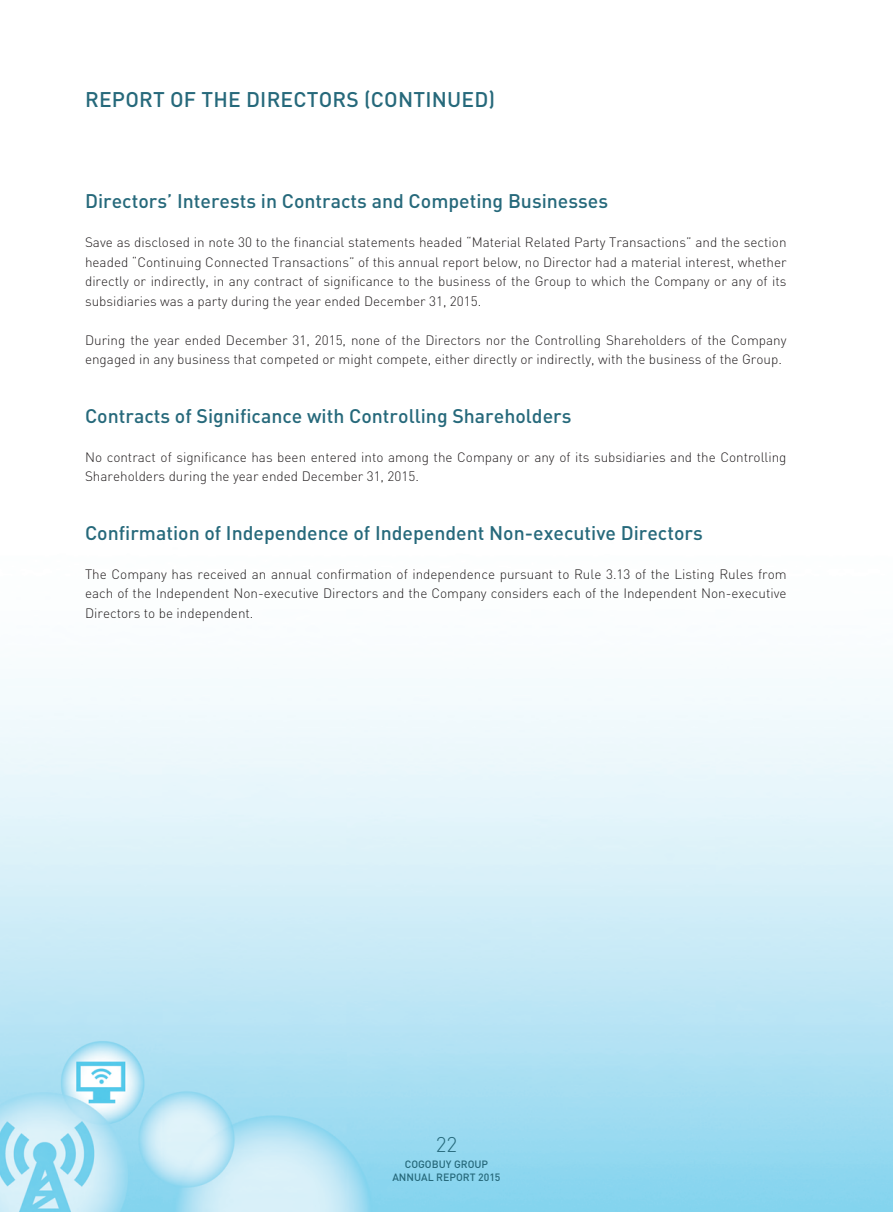
<style>
.page{position:relative;width:893px;height:1212px;background:#fff}
.page>*{position:absolute;margin:0;border:0;box-sizing:border-box;transform-origin:0 0}
.t1{font:500 21px "DIN Pro";letter-spacing:.01em;color:#26697b}
.t2{font:300 21px "DIN Pro";color:#26697b}
.t3{font:500 19.5px "DIN Pro";color:#26697b}
.t4{font:300 13.5px/19.5px "DIN Pro";color:#231f20;text-align:justify}
.t5{font:500 10.5px/13.5px "DIN Pro";color:#26697b;text-align:center}
</style>
<div class="page">
<img style="left:0;top:677px;width:893px;height:535px">
<h1 class="t1" style="left:85px;top:85px;width:412px">REPORT OF THE DIRECTORS (CONTINUED)</h1>
<h2 class="t3" style="left:85px;top:188px;width:525px">Directors’ Interests in Contracts and Competing Businesses</h2>
<p class="t4" style="left:85px;top:232px;width:703px">Save as disclosed in note 30 to the financial statements headed “Material Related Party Transactions” and the section headed “Continuing Connected Transactions” of this annual report below, no Director had a material interest, whether directly or indirectly, in any contract of significance to the business of the Group to which the Company or any of its subsidiaries was a party during the year ended December 31, 2015.</p>
<p class="t4" style="left:85px;top:329px;width:703px">During the year ended December 31, 2015, none of the Directors nor the Controlling Shareholders of the Company engaged in any business that competed or might compete, either directly or indirectly, with the business of the Group.</p>
<h2 class="t3" style="left:85px;top:402px;width:488px">Contracts of Significance with Controlling Shareholders</h2>
<p class="t4" style="left:85px;top:446px;width:703px">No contract of significance has been entered into among the Company or any of its subsidiaries and the Controlling<br>Shareholders during the year ended December 31, 2015.</p>
<h2 class="t3" style="left:85px;top:519px;width:619px">Confirmation of Independence of Independent Non-executive Directors</h2>
<p class="t4" style="left:85px;top:563px;width:703px">The Company has received an annual confirmation of independence pursuant to Rule 3.13 of the Listing Rules from each of the Independent Non-executive Directors and the Company considers each of the Independent Non-executive Directors to be independent.</p>
<h1 class="t2" style="left:436px;top:1130px;width:23px">22</h1>
<p class="t5" style="left:392px;top:1157px;width:110px">COGOBUY GROUP<br>ANNUAL REPORT 2015</p>
</div>
